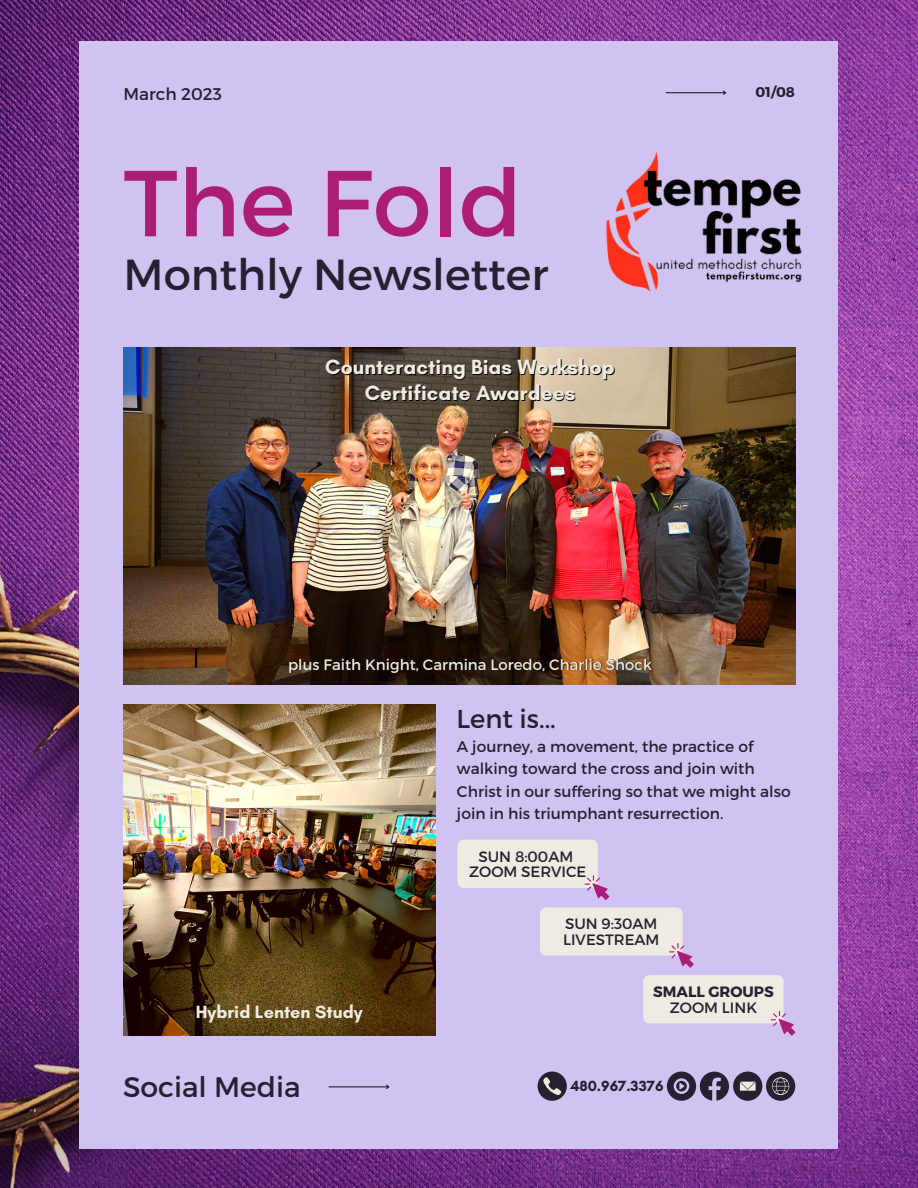
<style>
.page{position:relative;width:918px;height:1188px;background:#fff}
.page>*{position:absolute;margin:0;border:0;box-sizing:border-box;transform-origin:0 0}
.t1{font:93.45px "Montserrat";color:#ab1d79}
.t2{font:43.35px "Montserrat";color:#272030}
.t3{font:28.2px "Montserrat";color:#272030}
.t4{font:25.8px "Montserrat";color:#272030}
.t5{font:700 21px/25.8px "Glacial Indifference";color:#efebe2;text-align:center}
.t6{font:700 18px "Glacial Indifference";color:#efebe2}
.t7{font:16.95px "Montserrat";color:#272030}
.t8{font:15.45px/22.5px "Montserrat";color:#272030}
.t9{font:15px/15.8px "Montserrat";color:#272030}
.t10{font:15px "Montserrat";color:#efebe2}
.t11{font:700 15px "Glacial Indifference";color:#272030}
.t12{font:700 15px "Montserrat";color:#272030}
.t13{font:700 14.1px "Montserrat";color:#272030}
</style>
<div class="page">
<img style="left:0;top:0;width:918px;height:1188px">
<div style="left:80px;top:41px;width:758px;height:1108px;background:#d0c3f1"></div>
<img style="left:124px;top:348px;width:671px;height:336px">
<img style="left:123px;top:704px;width:313px;height:332px">
<hr style="left:329px;top:1086px;width:59px;height:1px;background:#272030">
<svg style="left:385px;top:1084px;width:5px;height:5px"></svg>
<hr style="left:666px;top:92px;width:59px;height:1px;background:#272030">
<svg style="left:722px;top:90px;width:5px;height:5px"></svg>
<img style="left:606px;top:151px;width:196px;height:141px">
<div style="left:540px;top:907px;width:143px;height:49px;background:#efebe2;border-radius:6px"></div>
<svg style="left:669px;top:943px;width:25px;height:25px"></svg>
<div style="left:458px;top:840px;width:140px;height:48px;background:#efebe2;border-radius:6px"></div>
<svg style="left:585px;top:875px;width:24px;height:25px"></svg>
<div style="left:643px;top:975px;width:140px;height:48px;background:#efebe2;border-radius:6px"></div>
<svg style="left:771px;top:1011px;width:24px;height:25px"></svg>
<div style="left:538px;top:1072px;width:29px;height:29px;background:#272030;border-radius:50%"></div>
<svg style="left:543px;top:1077px;width:18px;height:18px"></svg>
<div style="left:733px;top:1072px;width:29px;height:29px;background:#272030;border-radius:50%"></div>
<svg style="left:740px;top:1082px;width:16px;height:9px"></svg>
<div style="left:766px;top:1072px;width:29px;height:29px;background:#272030;border-radius:50%"></div>
<svg style="left:772px;top:1078px;width:17px;height:17px"></svg>
<svg style="left:667px;top:1072px;width:62px;height:29px"></svg>
<p class="t7" style="left:124px;top:83px;width:100px">March 2023</p>
<h1 class="t1" style="left:124px;top:142px;width:401px">The Fold</h1>
<h2 class="t2" style="left:124px;top:247px;width:426px">Monthly Newsletter</h2>
<h3 class="t5" style="left:325px;top:354px;width:291px">Counteracting Bias Workshop<br>Certificate Awardees</h3>
<p class="t10" style="left:288px;top:655px;width:365px">plus Faith Knight, Carmina Loredo, Charlie Shock</p>
<h3 class="t4" style="left:456px;top:703px;width:101px">Lent is...</h3>
<p class="t13" style="left:755px;top:83px;width:41px">01/08</p>
<p class="t8" style="left:457px;top:734px;width:335px">A journey, a movement, the practice of walking toward the cross and join with Christ in our suffering so that we might also join in his triumphant resurrection.</p>
<p class="t9" style="left:469px;top:848px;width:119px;text-align:center">SUN 8:00AM<br>ZOOM SERVICE</p>
<p class="t6" style="left:196px;top:1001px;width:169px">Hybrid Lenten Study</p>
<h3 class="t3" style="left:123px;top:1069px;width:179px">Social Media</h3>
<p class="t9" style="left:563px;top:915px;width:98px">SUN 9:30AM<br>LIVESTREAM</p>
<p class="t12" style="left:653px;top:982px;width:122px">SMALL GROUPS</p>
<p class="t9" style="left:670px;top:999px;width:89px">ZOOM LINK</p>
<p class="t11" style="left:570px;top:1077px;width:95px">480.967.3376</p>
</div>
